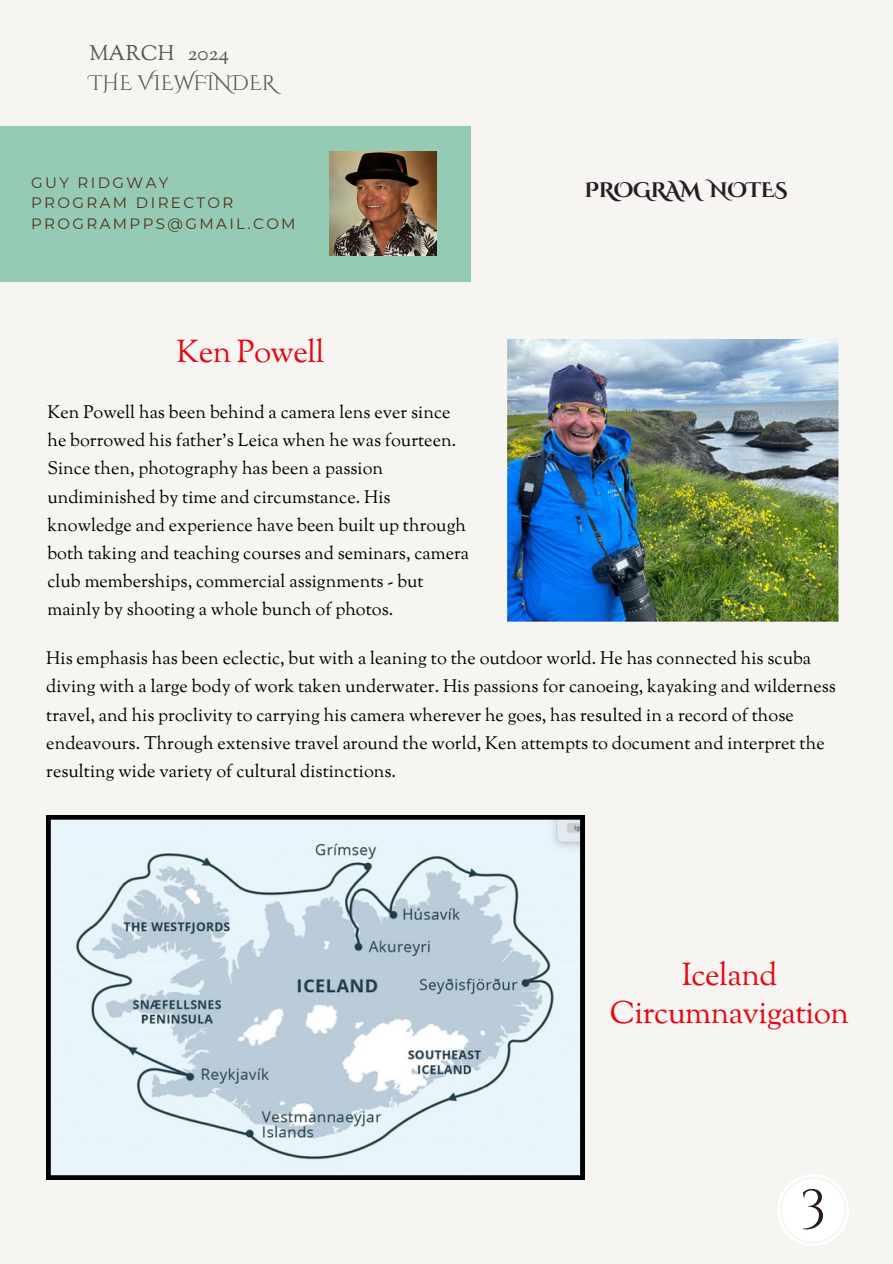
<style>
.page{position:relative;width:893px;height:1264px;background:#fff}
.page>*{position:absolute;margin:0;border:0;box-sizing:border-box;transform-origin:0 0}
.t1{font:54px "Cinzel Decorative";color:#291b25}
.t2{font:31.5px/38.2px "Sorts Mill Goudy";letter-spacing:-.02em;color:#e60714;text-align:center}
.t3{font:21px/30.3px "Cinzel Decorative";color:#545454}
.t4{font:700 21px "Cinzel Decorative";letter-spacing:-.02em;color:#291b25}
.t5{font:18px/28.2px "Sorts Mill Goudy";color:#000}
.t6{font:15px "Montserrat";letter-spacing:.16em;color:#522e19}
.s1{font-family:"Sorts Mill Goudy"}
</style>
<div class="page">
<div style="left:0;top:0;width:892px;height:1263px;background:#f6f5f1"></div>
<div style="left:0;top:126px;width:470px;height:155px;background:#95cbb4"></div>
<img style="left:329px;top:152px;width:107px;height:103px">
<svg style="left:777px;top:1174px;width:72px;height:72px"></svg>
<div style="left:781px;top:1178px;width:63px;height:63px;background:#fff;border-radius:50%"></div>
<svg style="left:46px;top:815px;width:538px;height:364px"></svg>
<img style="left:507px;top:340px;width:331px;height:281px">
<p class="t3" style="left:89px;top:38px;width:188px"><span class="s1">MARCH 2024<br></span>THE VIEWFINDER</p>
<p class="t6" style="left:31px;top:173px;width:139px">GUY RIDGWAY</p>
<h2 class="t6" style="left:31px;top:194px;width:204px">PROGRAM DIRECTOR</h2>
<h1 class="t6" style="left:31px;top:214px;width:266px">PROGRAMPPS@GMAIL.COM</h1>
<p class="t2" style="left:176px;top:335px;width:149px">Ken Powell</p>
<p class="t5" style="left:47px;top:400px;width:423px">Ken Powell has been behind a camera lens ever since he borrowed his father’s Leica when he was fourteen.<br>Since then, photography has been a passion undiminished by time and circumstance. His knowledge and experience have been built up through both taking and teaching courses and seminars, camera club memberships, commercial assignments - but mainly by shooting a whole bunch of photos.</p>
<h4 class="t4" style="left:584px;top:176px;width:204px">PROGRAM NOTES</h4>
<p class="t5" style="left:46px;top:645px;width:791px">His emphasis has been eclectic, but with a leaning to the outdoor world. He has connected his scuba diving with a large body of work taken underwater. His passions for canoeing, kayaking and wilderness travel, and his proclivity to carrying his camera wherever he goes, has resulted in a record of those endeavours. Through extensive travel around the world, Ken attempts to document and interpret the resulting wide variety of cultural distinctions.</p>
<h1 class="t2" style="left:609px;top:958px;width:241px">Iceland<br>Circumnavigation</h1>
<h4 class="t1" style="left:799px;top:1169px;width:29px">3</h4>
</div>
